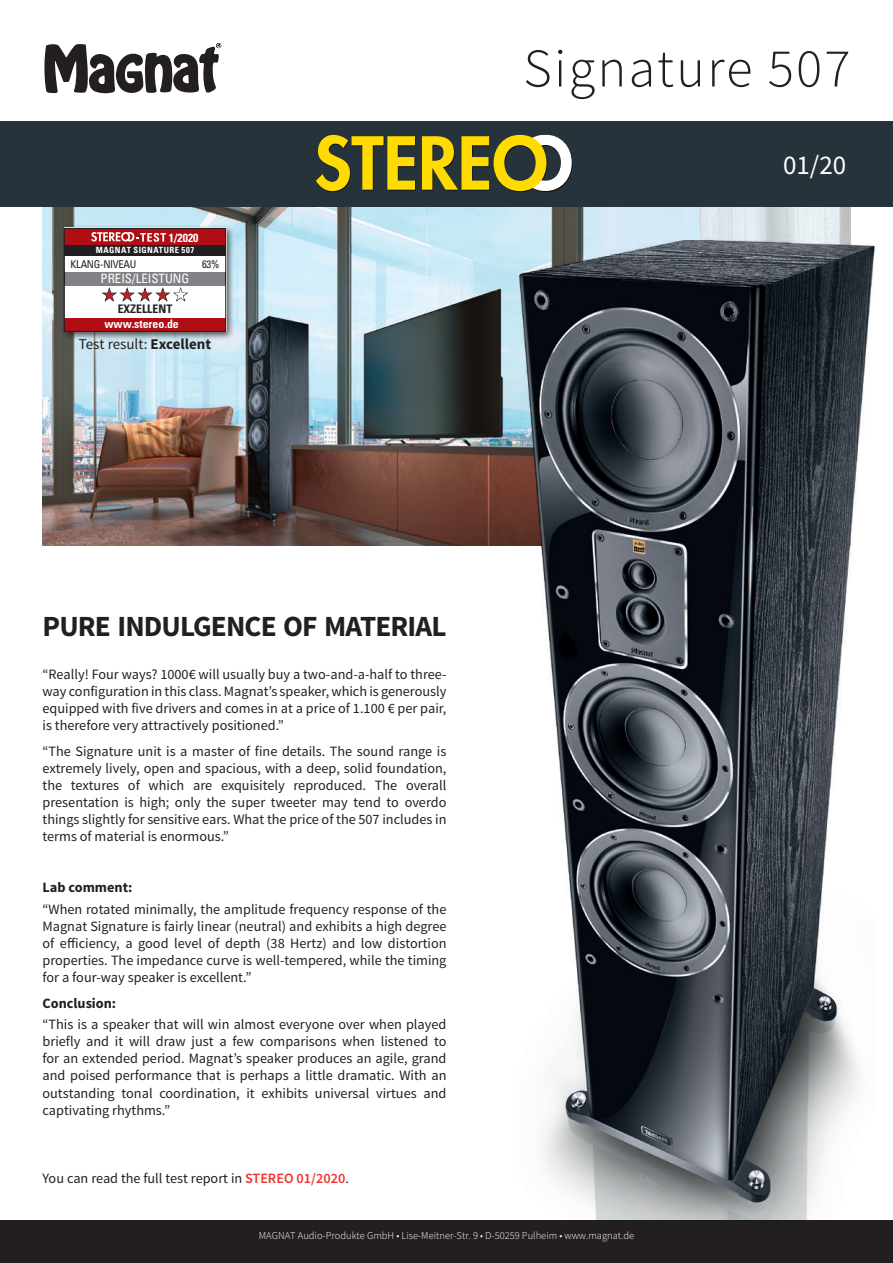
<style>
.page{position:relative;width:893px;height:1263px;background:#fff}
.page>*{position:absolute;margin:0;border:0;box-sizing:border-box;transform-origin:0 0}
.t1{font:300 54.6px "Source Sans Pro";letter-spacing:.04em;color:#231f20}
.t2{font:700 29.25px "Source Sans Pro";letter-spacing:-.03em;color:#231f20}
.t3{font:27px "Source Sans Pro";color:#fff}
.t4{font:16.2px "Zapf Dingbats ITC";color:#b81f24}
.t5{font:15px "Source Sans Pro";color:#231f20}
.t6{font:14.25px/17.1px "Source Sans Pro";color:#231f20;text-align:justify}
.t7{font:700 14.25px "Source Sans Pro";color:#231f20}
.t8{font:condensed 12.9px "Univers LT Std";color:#fff}
.t9{font:700 condensed 11.85px "Univers LT Std";color:#231f20}
.t10{font:700 condensed 11.85px "Univers LT Std";color:#fff}
.t11{font:700 condensed 11.7px "Univers LT Std";color:#fff}
.t12{font:condensed 10.8px "Univers LT Std";letter-spacing:-.03em;color:#231f20}
.t13{font:300 10.5px "Source Sans Pro";color:#fff}
.t14{font:700 condensed 8.55px "Univers LT Std";letter-spacing:.055em;color:#fff}
.s1{color:#fff}
.s2{font-weight:700}
.s3{font-weight:600;color:#ee342f}
</style>
<div class="page">
<img style="left:43px;top:207px;width:807px;height:338px">
<div style="left:0;top:121px;width:893px;height:86px;background:#26333a"></div>
<svg style="left:44px;top:43px;width:177px;height:51px"></svg>
<div style="left:0;top:1220px;width:893px;height:43px;background:#231f20"></div>
<div style="left:60px;top:224px;width:175px;height:116px;background:#231f20;opacity:.75"></div>
<div style="left:64px;top:228px;width:162px;height:104px;background:#fff"></div>
<div style="left:64px;top:228px;width:162px;height:18px;background:#b00d15"></div>
<svg style="left:91px;top:232px;width:75px;height:10px"></svg>
<div style="left:64px;top:318px;width:162px;height:13px;background:#b00d15"></div>
<div style="left:64px;top:228px;width:162px;height:104px;border:1px solid #231f20"></div>
<div style="left:64px;top:245px;width:162px;height:10px;background:#231f20"></div>
<div style="left:65px;top:272px;width:160px;height:14px;background:#808285"></div>
<svg style="left:225px;top:272px;width:1px;height:14px"></svg>
<svg style="left:64px;top:272px;width:1px;height:14px"></svg>
<svg style="left:101px;top:287px;width:88px;height:15px"></svg>
<img style="left:519px;top:240px;width:355px;height:963px">
<svg style="left:316px;top:135px;width:100px;height:57px"></svg>
<svg style="left:422px;top:135px;width:150px;height:57px"></svg>
<h1 class="t1" style="left:523px;top:35px;width:329px">Signature 507</h1>
<p class="t10" style="left:169px;top:230px;width:31px">1/2020</p>
<p class="t14" style="left:96px;top:245px;width:100px">MAGNAT SIGNATURE 507</p>
<p class="t12" style="left:71px;top:257px;width:67px">KLANG-NIVEAU</p>
<p class="t12" style="left:202px;top:257px;width:19px">63%</p>
<p class="t8" style="left:101px;top:271px;width:90px">PREIS/LEISTUNG</p>
<p class="t4" style="left:103px;top:287px;width:86px">★★★★<span class="s1">★</span></p>
<p class="t9" style="left:118px;top:302px;width:56px">EXZELLENT</p>
<p class="t11" style="left:104px;top:317px;width:76px">www.stereo.de</p>
<p class="t5" style="left:79px;top:335px;width:134px">Test result: <span class="s2">Excellent</span></p>
<h2 class="t2" style="left:43px;top:607px;width:405px">PURE INDULGENCE OF MATERIAL</h2>
<p class="t6" style="left:43px;top:666px;width:405px">“Really! Four ways? 1000€ will usually buy a two-and-a-half to three&shy;way configuration in this class. Magnat’s speaker, which is generously equipped with five drivers and comes in at a price of 1.100 € per pair, is therefore very attractively positioned.”</p>
<p class="t6" style="left:43px;top:743px;width:405px">“The Signature unit is a master of fine details. The sound range is extremely lively, open and spacious, with a deep, solid foundation, the textures of which are exquisitely reproduced. The overall presentation is high; only the super tweeter may tend to overdo things slightly for sensitive ears. What the price of the 507 includes in terms of material is enormous.”</p>
<p class="t7" style="left:43px;top:878px;width:92px">Lab comment:</p>
<p class="t6" style="left:43px;top:901px;width:405px">“When rotated minimally, the amplitude frequency response of the Magnat Signature is fairly linear (neutral) and exhibits a high degree of efficiency, a good level of depth (38 Hertz) and low distortion properties. The impedance curve is well-tempered, while the timing for a four-way speaker is excellent.”</p>
<p class="t7" style="left:43px;top:994px;width:75px">Conclusion:</p>
<p class="t6" style="left:43px;top:1016px;width:405px">“This is a speaker that will win almost everyone over when played briefly and it will draw just a few comparisons when listened to for an extended period. Magnat’s speaker produces an agile, grand and poised performance that is perhaps a little dramatic. With an outstanding tonal coordination, it exhibits universal virtues and captivating rhythms.”</p>
<p class="t6" style="left:43px;top:1170px;width:308px">You can read the full test report in <span class="s3">STEREO 01/2020</span>.</p>
<p class="t13" style="left:259px;top:1229px;width:377px">MAGNAT Audio-Produkte GmbH • Lise-Meitner-Str. 9 • D-50259 Pulheim • www.magnat.de</p>
<h3 class="t3" style="left:783px;top:148px;width:65px">01/20</h3>
</div>
